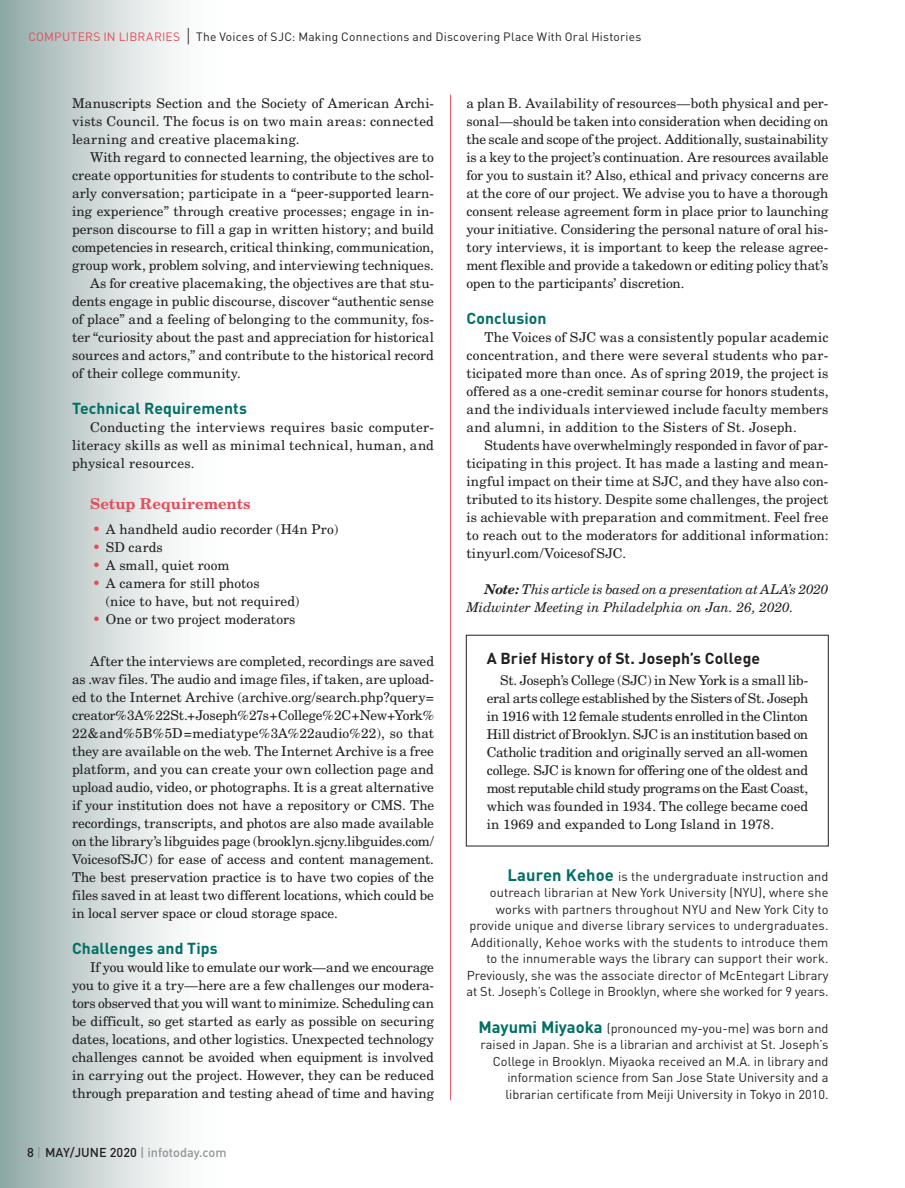
<style>
.page{position:relative;width:905px;height:1188px;background:#fff}
.page>*{position:absolute;margin:0;border:0;box-sizing:border-box;transform-origin:0 0}
.subhead{font:700 15.75px "DIN";letter-spacing:.005em;color:#016f66}
.subhead-2{font:700 15.75px "DIN";letter-spacing:.005em;color:#231f20}
.body_copy{font:700 15px "New Century Schlbk";letter-spacing:.01em;color:#e34e5a}
.body_copy-2{font:13.5px/18px "New Century Schlbk";letter-spacing:.005em;color:#231f20;text-align:justify}
.body_copy-3{font:italic 13.5px/18px "New Century Schlbk";letter-spacing:-.01em;color:#231f20}
.bio{font:12.75px/16.5px "DIN";color:#231f20;text-align:right}
.t1{font:500 12.75px "DIN";color:#939598}
.t2{font:12px "DIN";letter-spacing:.015em;color:#231f20}
.s1{color:#e34e5a}
.s2{font-size:19.2px}
.s3{color:#231f20}
.s4{font-weight:700}
.s5{font-weight:700;font-size:16.5px;color:#016f66}
</style>
<div class="page">
<div style="left:0;top:0;width:243px;height:1188px;background:linear-gradient(to right,#99b0ae,#fff)"></div>
<hr style="left:450px;top:95px;width:1px;height:1005px;background:#e34e5a">
<p class="t2" style="left:28px;top:29px;width:614px"><span class="s1">COMPUTERS IN LIBRARIES</span> <span class="s2">|</span> The Voices of SJC: Making Connections and Discovering Place With Oral Histories</p>
<p class="body_copy-2" style="left:72px;top:94px;width:363px">Manuscripts Section and the Society of American Archi&shy;vists Council. The focus is on two main areas: connected learning and creative placemaking.</p>
<p class="body_copy-2" style="left:72px;top:148px;width:363px;text-indent:18px">With regard to connected learning, the objectives are to create opportunities for students to contribute to the schol&shy;arly conversation; participate in a “peer-supported learn&shy;ing experience” through creative processes; engage in in&shy;person discourse to fill a gap in written history; and build competencies in research, critical thinking, communication, group work, problem solving, and interviewing techniques.</p>
<p class="body_copy-2" style="left:72px;top:274px;width:363px;text-indent:18px">As for creative placemaking, the objectives are that stu&shy;dents engage in public discourse, discover “authentic sense of place” and a feeling of belonging to the community, fos&shy;ter “curiosity about the past and appreciation for historical sources and actors,” and contribute to the historical record of their college community.</p>
<p class="subhead" style="left:72px;top:398px;width:176px">Technical Requirements</p>
<p class="body_copy-2" style="left:72px;top:418px;width:363px;text-indent:18px">Conducting the interviews requires basic computer&shy;literacy skills as well as minimal technical, human, and physical resources.</p>
<p class="body_copy" style="left:90px;top:494px;width:162px">Setup Requirements</p>
<p class="body_copy-2" style="left:92px;top:520px;width:247px"><span class="s1">•</span> A handheld audio recorder (H4n Pro)</p>
<p class="body_copy-2" style="left:92px;top:538px;width:72px"><span class="s1">•</span> SD cards</p>
<p class="body_copy-2" style="left:92px;top:556px;width:138px"><span class="s1">•</span> A small, quiet room</p>
<p class="body_copy-2" style="left:106px;top:574px;width:195px;text-indent:-14px"><span class="s1">•</span> A camera for still photos<br>(nice to have, but not required)</p>
<p class="body_copy-2" style="left:92px;top:610px;width:205px"><span class="s1">•</span> One or two project moderators</p>
<p class="body_copy-2" style="left:72px;top:652px;width:363px;text-indent:18px">After the interviews are completed, recordings are saved as .wav files. The audio and image files, if taken, are upload&shy;ed to the Internet Archive (archive.org/search.php?query= creator%3A%22St.+Joseph%27s+College%2C+New+York% 22&amp;and%5B%5D=mediatype%3A%22audio%22), so that they are available on the web. The Internet Archive is a free platform, and you can create your own collection page and upload audio, video, or photographs. It is a great alternative if your institution does not have a repository or CMS. The recordings, transcripts, and photos are also made available on the library’s libguides page (brooklyn.sjcny.libguides.com/ VoicesofSJC) for ease of access and content management.<br>The best preservation practice is to have two copies of the files saved in at least two different locations, which could be in local server space or cloud storage space.</p>
<p class="subhead" style="left:72px;top:938px;width:147px">Challenges and Tips</p>
<p class="body_copy-2" style="left:72px;top:958px;width:363px;text-indent:18px">If you would like to emulate our work—and we encourage you to give it a try—here are a few challenges our modera&shy;tors observed that you will want to minimize. Scheduling can be difficult, so get started as early as possible on securing dates, locations, and other logistics. Unexpected technology challenges cannot be avoided when equipment is involved in carrying out the project. However, they can be reduced through preparation and testing ahead of time and having</p>
<p class="t1" style="left:27px;top:1144px;width:201px"><span class="s3">8</span> | <span class="s3">MAY/JUNE 2020</span> | infotoday.com</p>
<p class="body_copy-2" style="left:466px;top:94px;width:363px">a plan B. Availability of resources—both physical and per&shy;sonal—should be taken into consideration when deciding on the scale and scope of the project. Additionally, sustainability is a key to the project’s continuation. Are resources available for you to sustain it? Also, ethical and privacy concerns are at the core of our project. We advise you to have a thorough consent release agreement form in place prior to launching your initiative. Considering the personal nature of oral his&shy;tory interviews, it is important to keep the release agree&shy;ment flexible and provide a takedown or editing policy that’s open to the participants’ discretion.</p>
<p class="subhead" style="left:466px;top:308px;width:81px">Conclusion</p>
<p class="body_copy-2" style="left:466px;top:328px;width:363px;text-indent:18px">The Voices of SJC was a consistently popular academic concentration, and there were several students who par&shy;ticipated more than once. As of spring 2019, the project is offered as a one-credit seminar course for honors students, and the individuals interviewed include faculty members and alumni, in addition to the Sisters of St. Joseph.</p>
<p class="body_copy-2" style="left:466px;top:436px;width:363px;text-indent:18px">Students have overwhelmingly responded in favor of par&shy;ticipating in this project. It has made a lasting and mean&shy;ingful impact on their time at SJC, and they have also con&shy;tributed to its history. Despite some challenges, the project is achievable with preparation and commitment. Feel free to reach out to the moderators for additional information: tinyurl.com/VoicesofSJC.</p>
<p class="body_copy-3" style="left:466px;top:580px;width:363px;text-indent:18px"><span class="s4">Note:</span> This article is based on a presentation at ALA’s 2020<br>Midwinter Meeting in Philadelphia on Jan. 26, 2020.</p>
<p class="subhead-2" style="left:486px;top:648px;width:275px">A Brief History of St. Joseph’s College</p>
<p class="body_copy-2" style="left:486px;top:671px;width:323px;text-indent:14px">St. Joseph’s College (SJC) in New York is a small lib&shy;eral arts college established by the Sisters of St. Joseph in 1916 with 12 female students enrolled in the Clinton Hill district of Brooklyn. SJC is an institution based on Catholic tradition and originally served an all-women college. SJC is known for offering one of the oldest and most reputable child study programs on the East Coast, which was founded in 1934. The college became coed in 1969 and expanded to Long Island in 1978.</p>
<p class="bio" style="left:466px;top:868px;width:363px"><span class="s5">Lauren Kehoe</span> is the undergraduate instruction and outreach librarian at New York University (NYU), where she works with partners throughout NYU and New York City to provide unique and diverse library services to undergraduates.<br>Additionally, Kehoe works with the students to introduce them to the innumerable ways the library can support their work.<br>Previously, she was the associate director of McEntegart Library at St. Joseph’s College in Brooklyn, where she worked for 9 years.</p>
<p class="bio" style="left:478px;top:1020px;width:351px"><span class="s5">Mayumi Miyaoka</span> (pronounced my-you-me) was born and raised in Japan. She is a librarian and archivist at St. Joseph’s College in Brooklyn. Miyaoka received an M.A. in library and information science from San Jose State University and a librarian certificate from Meiji University in Tokyo in 2010.</p>
</div>
